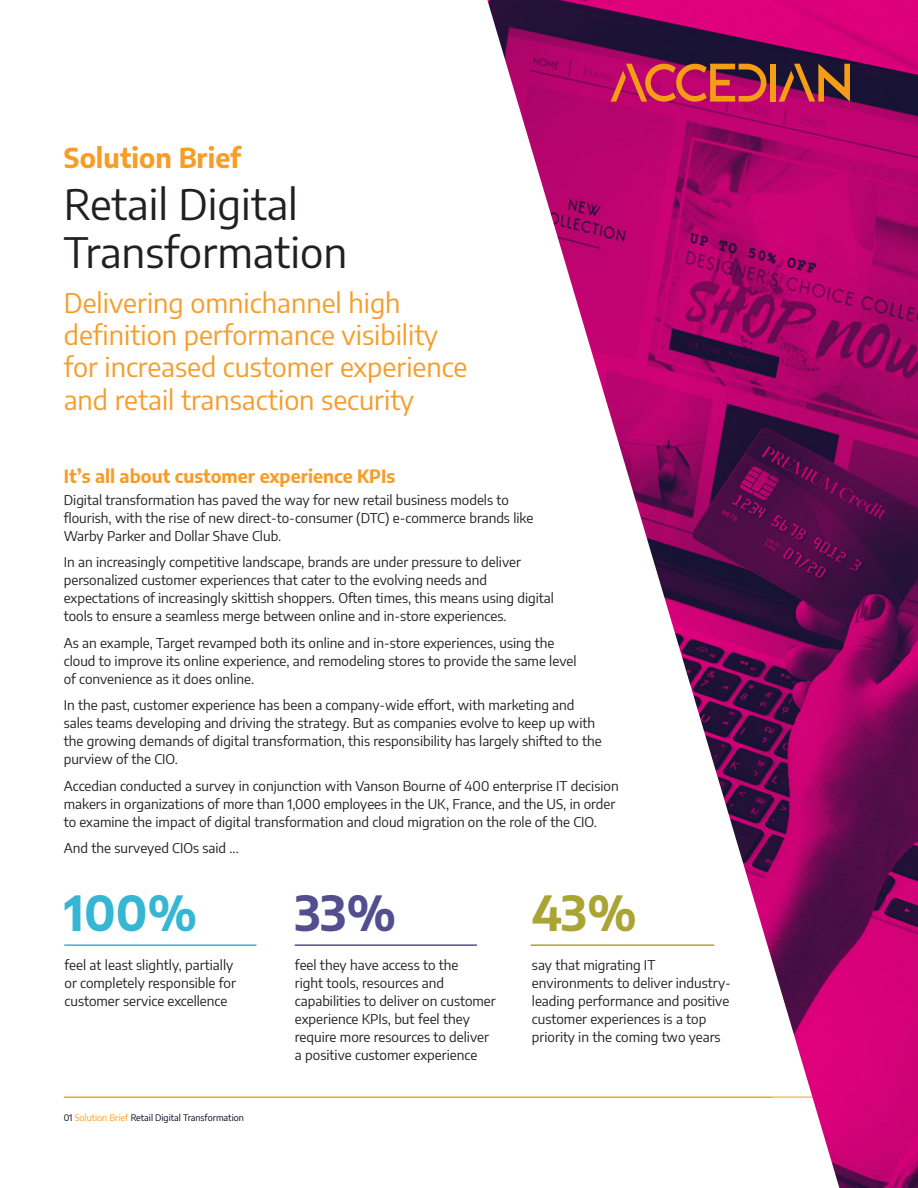
<style>
.page{position:relative;width:918px;height:1188px;background:#fff}
.page>*{position:absolute;margin:0;border:0;box-sizing:border-box;transform-origin:0 0}
.Sub_Sub_Head{font:700 47.55px "Encode Sans";color:#35b7d4}
.Sub_Sub_Head-2{font:700 47.55px "Encode Sans";color:#aaa435}
.Sub_Sub_Head-3{font:700 47.55px "Encode Sans";color:#524e8f}
.t1{font:42px/48px "Encode Sans";color:#231f20}
.t2{font:27px/32.4px "Encode Sans";color:#f89c28}
.DOC_-_Title{font:700 27px "Encode Sans";color:#f89c28}
.Suhead{font:700 18px "Encode Sans";color:#f89c28}
.Body{font:13.5px/18px "Encode Sans";color:#231f20}
.t3{font:9px "Encode Sans";color:#00051f}
.s1{color:#f89c28}
</style>
<div class="page">
<img style="left:487px;top:0;width:431px;height:1188px">
<div style="left:770px;top:64px;width:6px;height:38px;background:#f59d15"></div>
<svg style="left:779px;top:64px;width:71px;height:38px;background:#7e4031"></svg>
<svg style="left:611px;top:64px;width:155px;height:38px;background:#c23a4a"></svg>
<hr style="left:64px;top:1097px;width:708px;height:1px;background:#f89c28">
<hr style="left:64px;top:944px;width:192px;height:2px;background:#35b7d4">
<hr style="left:531px;top:944px;width:183px;height:2px;background:#aaa435">
<hr style="left:295px;top:944px;width:182px;height:2px;background:#524e8f">
<p class="DOC_-_Title" style="left:64px;top:138px;width:179px">Solution Brief</p>
<p class="t1" style="left:64px;top:179px;width:285px">Retail Digital<br>Transformation</p>
<p class="t2" style="left:64px;top:285px;width:376px">Delivering omnichannel high definition performance visibility</p>
<p class="t2" style="left:64px;top:350px;width:405px">for increased customer experience</p>
<p class="t2" style="left:64px;top:382px;width:352px">and retail transaction security</p>
<p class="Suhead" style="left:64px;top:463px;width:333px">It’s all about customer experience KPIs</p>
<p class="Body" style="left:64px;top:490px;width:471px">Digital transformation has paved the way for new retail business models to flourish, with the rise of new direct-to-consumer (DTC) e-commerce brands like<br>Warby Parker and Dollar Shave Club.</p>
<p class="Body" style="left:64px;top:553px;width:492px">In an increasingly competitive landscape, brands are under pressure to deliver personalized customer experiences that cater to the evolving needs and expectations of increasingly skittish shoppers. Often times, this means using digital tools to ensure a seamless merge between online and in-store experiences.</p>
<p class="Body" style="left:64px;top:633px;width:514px">As an example, Target revamped both its online and in-store experiences, using the cloud to improve its online experience, and remodeling stores to provide the same level of convenience as it does online.</p>
<p class="Body" style="left:64px;top:696px;width:539px">In the past, customer experience has been a company-wide effort, with marketing and sales teams developing and driving the strategy. But as companies evolve to keep up with the growing demands of digital transformation, this responsibility has largely shifted to the purview of the CIO.</p>
<p class="Body" style="left:64px;top:776px;width:556px">Accedian conducted a survey in conjunction with Vanson Bourne of 400 enterprise IT decision makers in organizations of more than 1,000 employees in the UK, France, and the US, in order to examine the impact of digital transformation and cloud migration on the role of the CIO.</p>
<p class="Body" style="left:64px;top:839px;width:177px">And the surveyed CIOs said ...</p>
<p class="Sub_Sub_Head" style="left:64px;top:878px;width:135px">100%</p>
<p class="Body" style="left:65px;top:955px;width:173px">feel at least slightly, partially or completely responsible for customer service excellence</p>
<p class="t3" style="left:64px;top:1112px;width:182px">01 <span class="s1">Solution Brief</span> Retail Digital Transformation</p>
<p class="Sub_Sub_Head-3" style="left:295px;top:878px;width:103px">33%</p>
<p class="Body" style="left:295px;top:955px;width:202px">feel they have access to the<br>right tools, resources and capabilities to deliver on customer experience KPIs, but feel they require more resources to deliver a positive customer experience</p>
<p class="Sub_Sub_Head-2" style="left:532px;top:878px;width:106px">43%</p>
<p class="Body" style="left:532px;top:955px;width:200px">say that migrating IT environments to deliver industry&shy;leading performance and positive customer experiences is a top priority in the coming two years</p>
</div>
